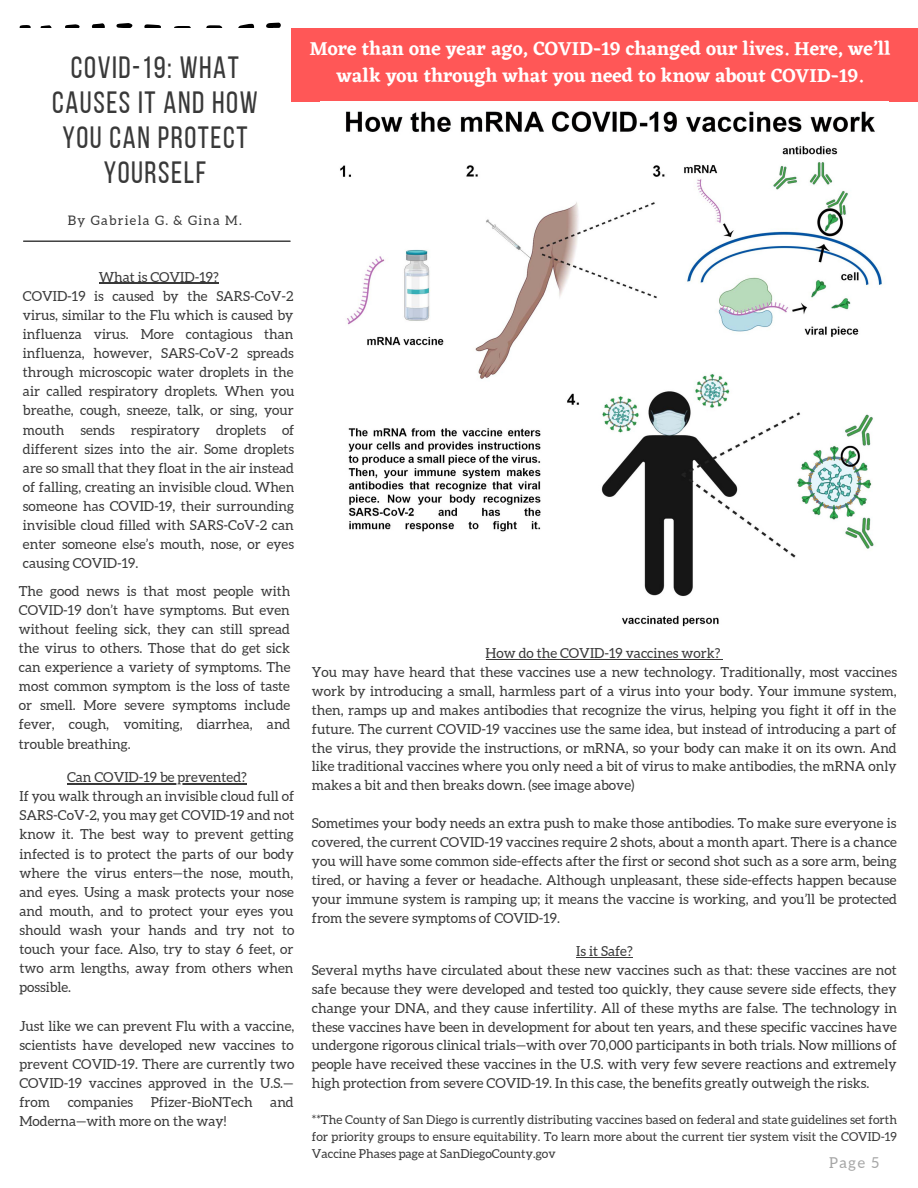
<style>
.page{position:relative;width:918px;height:1188px;background:#fff}
.page>*{position:absolute;margin:0;border:0;box-sizing:border-box;transform-origin:0 0}
.t1{font:30.75px/34.8px "Bebas Neue";letter-spacing:.05em;color:#393939;text-align:center}
.t2{font:600 19.5px/27px "Eczar";color:#fff;text-align:center}
.t3{font:15px "Aleo";color:#a6a6a6}
.t4{font:13.8px/19.2px "Aleo";color:#393939;text-align:justify}
.t5{font:13.2px "Aleo";letter-spacing:.1em;color:#393939}
.t6{font:12.3px/17.1px "Aleo";color:#393939;text-align:justify}
</style>
<div class="page">
<svg style="left:238px;top:24px;width:16px;height:4px"></svg>
<svg style="left:174px;top:26px;width:17px;height:2px"></svg>
<svg style="left:144px;top:24px;width:17px;height:4px"></svg>
<svg style="left:206px;top:25px;width:16px;height:3px"></svg>
<svg style="left:266px;top:23px;width:15px;height:5px"></svg>
<svg style="left:116px;top:23px;width:17px;height:5px"></svg>
<svg style="left:92px;top:23px;width:13px;height:5px"></svg>
<svg style="left:65px;top:24px;width:15px;height:4px"></svg>
<svg style="left:20px;top:25px;width:11px;height:3px"></svg>
<svg style="left:41px;top:25px;width:11px;height:3px"></svg>
<div style="left:291px;top:28px;width:627px;height:73px;background:#ff5757"></div>
<hr style="left:24px;top:241px;width:266px;height:1px;background:#000">
<img style="left:340px;top:111px;width:542px;height:516px">
<hr style="left:99px;top:283px;width:120px;height:1px;background:#393939">
<hr style="left:67px;top:783px;width:180px;height:1px;background:#393939">
<hr style="left:486px;top:659px;width:234px;height:1px;background:#393939">
<hr style="left:576px;top:957px;width:57px;height:1px;background:#393939">
<p class="t1" style="left:52px;top:53px;width:207px">COVID-19: WHAT<br>CAUSES IT AND HOW<br>YOU CAN PROTECT<br>YOURSELF</p>
<p class="t5" style="left:68px;top:213px;width:175px">By Gabriela G. &amp; Gina M.</p>
<p class="t2" style="left:309px;top:35px;width:583px">More than one year ago, COVID-19 changed our lives. Here, we’ll walk you through what you need to know about COVID-19.</p>
<p class="t4" style="left:99px;top:267px;width:121px">What is COVID-19?</p>
<p class="t4" style="left:23px;top:286px;width:273px">COVID-19 is caused by the SARS-CoV-2 virus, similar to the Flu which is caused by influenza virus. More contagious than influenza, however, SARS-CoV-2 spreads through microscopic water droplets in the air called respiratory droplets. When you breathe, cough, sneeze, talk, or sing, your mouth sends respiratory droplets of different sizes into the air. Some droplets are so small that they float in the air instead of falling, creating an invisible cloud. When someone has COVID-19, their surrounding invisible cloud filled with SARS-CoV-2 can enter someone else’s mouth, nose, or eyes causing COVID-19.</p>
<p class="t4" style="left:19px;top:581px;width:273px">The good news is that most people with COVID-19 don’t have symptoms. But even without feeling sick, they can still spread the virus to others. Those that do get sick can experience a variety of symptoms. The most common symptom is the loss of taste or smell. More severe symptoms include fever, cough, vomiting, diarrhea, and trouble breathing.</p>
<p class="t4" style="left:67px;top:768px;width:181px">Can COVID-19 be prevented?</p>
<p class="t4" style="left:20px;top:787px;width:276px">If you walk through an invisible cloud full of SARS-CoV-2, you may get COVID-19 and not know it. The best way to prevent getting infected is to protect the parts of our body where the virus enters—the nose, mouth, and eyes. Using a mask protects your nose and mouth, and to protect your eyes you should wash your hands and try not to touch your face. Also, try to stay 6 feet, or two arm lengths, away from others when possible.</p>
<p class="t4" style="left:20px;top:1016px;width:276px">Just like we can prevent Flu with a vaccine, scientists have developed new vaccines to prevent COVID-19. There are currently two COVID-19 vaccines approved in the U.S.— from</p>
<p class="t4" style="left:68px;top:1093px;width:67px">companies</p>
<p class="t4" style="left:151px;top:1093px;width:103px">Pfizer-BioNTech</p>
<p class="t4" style="left:270px;top:1093px;width:25px">and</p>
<p class="t4" style="left:20px;top:1112px;width:208px">Moderna—with more on the way!</p>
<p class="t4" style="left:486px;top:644px;width:236px">How do the COVID-19 vaccines work?</p>
<p class="t4" style="left:312px;top:663px;width:587px">You may have heard that these vaccines use a new technology. Traditionally, most vaccines work by introducing a small, harmless part of a virus into your body. Your immune system, then, ramps up and makes antibodies that recognize the virus, helping you fight it off in the future. The current COVID-19 vaccines use the same idea, but instead of introducing a part of the virus, they provide the instructions, or mRNA, so your body can make it on its own. And like traditional vaccines where you only need a bit of virus to make antibodies, the mRNA only makes a bit and then breaks down. (see image above)</p>
<p class="t4" style="left:312px;top:814px;width:587px">Sometimes your body needs an extra push to make those antibodies. To make sure everyone is covered, the current COVID-19 vaccines require 2 shots, about a month apart. There is a chance you will have some common side-effects after the first or second shot such as a sore arm, being tired, or having a fever or headache. Although unpleasant, these side-effects happen because your immune system is ramping up; it means the vaccine is working, and you’ll be protected from the severe symptoms of COVID-19.</p>
<p class="t4" style="left:576px;top:941px;width:58px">Is it Safe?</p>
<p class="t4" style="left:312px;top:960px;width:587px">Several myths have circulated about these new vaccines such as that: these vaccines are not safe because they were developed and tested too quickly, they cause severe side effects, they change your DNA, and they cause infertility. All of these myths are false. The technology in these vaccines have been in development for about ten years, and these specific vaccines have undergone rigorous clinical trials—with over 70,000 participants in both trials. Now millions of people have received these vaccines in the U.S. with very few severe reactions and extremely high protection from severe COVID-19. In this case, the benefits greatly outweigh the risks.</p>
<p class="t6" style="left:312px;top:1111px;width:587px">**The County of San Diego is currently distributing vaccines based on federal and state guidelines set forth for priority groups to ensure equitability. To learn more about the current tier system visit the COVID-19<br>Vaccine Phases page at SanDiegoCounty.gov</p>
<p class="t3" style="left:829px;top:1154px;width:51px">Page 5</p>
</div>
